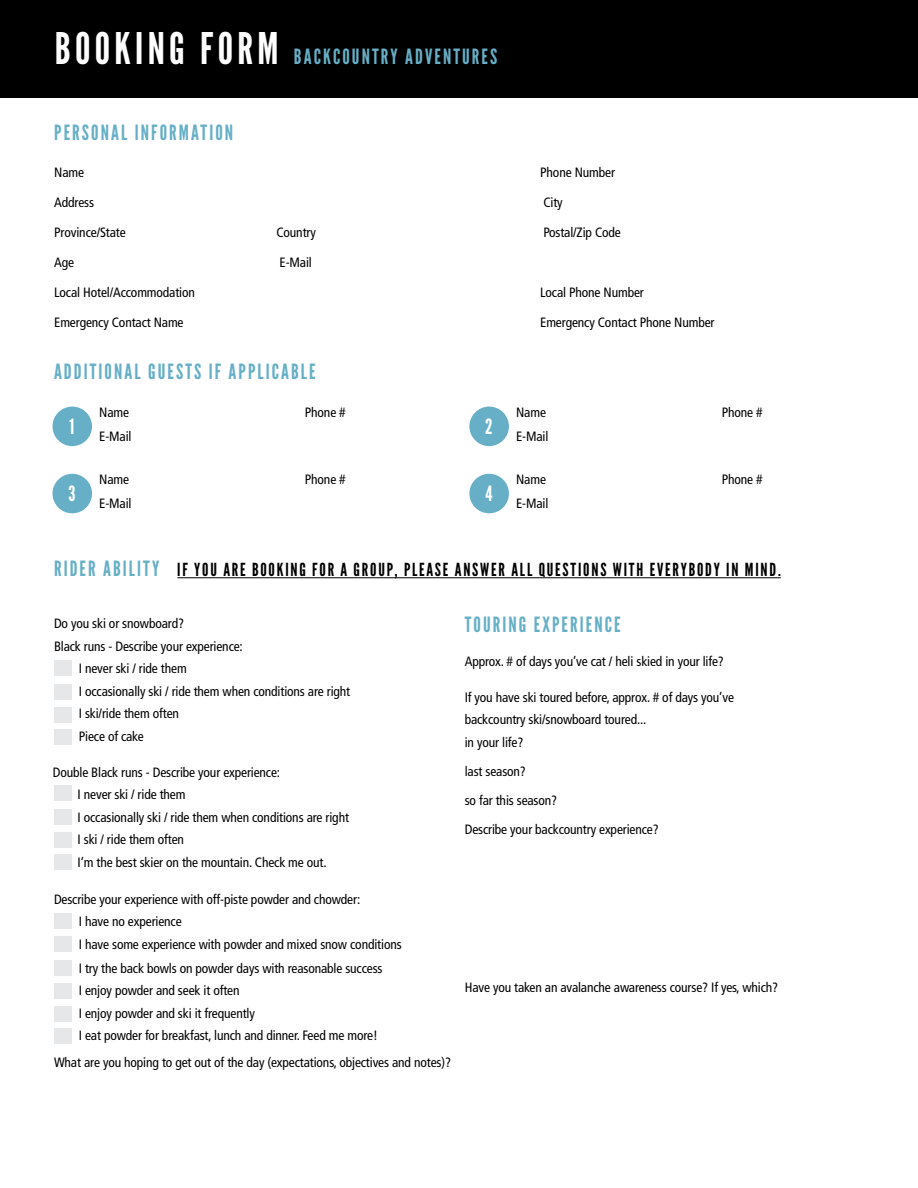
<style>
.page{position:relative;width:918px;height:1188px;background:#fff}
.page>*{position:absolute;margin:0;border:0;box-sizing:border-box;transform-origin:0 0}
.t1{font:21px "League Gothic";letter-spacing:.1em;color:#66afc6}
.t2{font:21px "League Gothic";color:#fff}
.t3{font:18px "League Gothic";letter-spacing:.1em;color:#000}
.t4{font:condensed 13.5px/22.5px "Frutiger LT Std";letter-spacing:-.01em;color:#000}
.s1{font-size:43.5px;color:#fff}
.s2{font-size:21px;color:#66afc6}
</style>
<div class="page">
<div style="left:0;top:0;width:918px;height:97px;background:#000"></div>
<div style="left:54px;top:660px;width:17px;height:16px;background:#e6e7e8"></div>
<div style="left:54px;top:684px;width:17px;height:15px;background:#e6e7e8"></div>
<div style="left:54px;top:707px;width:17px;height:16px;background:#e6e7e8"></div>
<div style="left:54px;top:729px;width:17px;height:16px;background:#e6e7e8"></div>
<div style="left:54px;top:786px;width:18px;height:15px;background:#e6e7e8"></div>
<div style="left:54px;top:809px;width:18px;height:15px;background:#e6e7e8"></div>
<div style="left:54px;top:832px;width:18px;height:16px;background:#e6e7e8"></div>
<div style="left:54px;top:854px;width:18px;height:16px;background:#e6e7e8"></div>
<div style="left:54px;top:913px;width:17px;height:16px;background:#e6e7e8"></div>
<div style="left:54px;top:960px;width:17px;height:16px;background:#e6e7e8"></div>
<div style="left:54px;top:1006px;width:17px;height:16px;background:#e6e7e8"></div>
<div style="left:54px;top:937px;width:17px;height:15px;background:#e6e7e8"></div>
<div style="left:54px;top:983px;width:17px;height:16px;background:#e6e7e8"></div>
<div style="left:54px;top:1028px;width:17px;height:16px;background:#e6e7e8"></div>
<div style="left:52px;top:407px;width:40px;height:39px;background:#66afc6;border-radius:50%"></div>
<hr style="left:177px;top:577px;width:604px;height:1px;background:#000">
<div style="left:469px;top:407px;width:40px;height:39px;background:#66afc6;border-radius:50%"></div>
<div style="left:52px;top:474px;width:40px;height:39px;background:#66afc6;border-radius:50%"></div>
<div style="left:469px;top:474px;width:40px;height:39px;background:#66afc6;border-radius:50%"></div>
<h1 class="t1" style="left:55px;top:44px;width:444px"><span class="s1">BOOKING FORM</span> BACKCOUNTRY ADVENTURES</h1>
<h1 class="t1" style="left:54px;top:120px;width:180px">PERSONAL INFORMATION</h1>
<p class="t4" style="left:54px;top:161px;width:31px">Name</p>
<p class="t4" style="left:540px;top:161px;width:76px">Phone Number</p>
<p class="t4" style="left:54px;top:191px;width:41px">Address</p>
<p class="t4" style="left:543px;top:191px;width:21px">City</p>
<p class="t4" style="left:54px;top:221px;width:73px">Province/State</p>
<p class="t4" style="left:276px;top:221px;width:41px">Country</p>
<p class="t4" style="left:543px;top:221px;width:79px">Postal/Zip Code</p>
<p class="t4" style="left:54px;top:251px;width:21px">Age</p>
<p class="t4" style="left:280px;top:251px;width:34px">E-Mail</p>
<p class="t4" style="left:54px;top:281px;width:142px">Local Hotel/Accommodation</p>
<p class="t4" style="left:540px;top:281px;width:105px">Local Phone Number</p>
<p class="t4" style="left:54px;top:311px;width:131px">Emergency Contact Name</p>
<p class="t4" style="left:540px;top:311px;width:176px">Emergency Contact Phone Number</p>
<h1 class="t1" style="left:54px;top:359px;width:263px">ADDITIONAL GUESTS IF APPLICABLE</h1>
<h1 class="t2" style="left:70px;top:414px;width:6px">1</h1>
<p class="t4" style="left:99px;top:401px;width:31px">Name</p>
<p class="t4" style="left:305px;top:401px;width:42px">Phone #</p>
<p class="t4" style="left:99px;top:425px;width:34px">E-Mail</p>
<h1 class="t2" style="left:485px;top:414px;width:9px">2</h1>
<p class="t4" style="left:99px;top:468px;width:31px">Name</p>
<p class="t4" style="left:305px;top:468px;width:42px">Phone #</p>
<p class="t4" style="left:99px;top:492px;width:34px">E-Mail</p>
<h1 class="t2" style="left:68px;top:481px;width:9px">3</h1>
<h1 class="t2" style="left:485px;top:481px;width:9px">4</h1>
<p class="t4" style="left:516px;top:401px;width:31px">Name</p>
<p class="t4" style="left:722px;top:401px;width:42px">Phone #</p>
<p class="t4" style="left:516px;top:425px;width:34px">E-Mail</p>
<p class="t4" style="left:516px;top:468px;width:31px">Name</p>
<p class="t4" style="left:722px;top:468px;width:42px">Phone #</p>
<p class="t4" style="left:516px;top:492px;width:34px">E-Mail</p>
<h2 class="t3" style="left:54px;top:559px;width:728px"><span class="s2">RIDER ABILITY</span> IF YOU ARE BOOKING FOR A GROUP, PLEASE ANSWER ALL QUESTIONS WITH EVERYBODY IN MIND.</h2>
<p class="t4" style="left:54px;top:613px;width:132px">Do you ski or snowboard?</p>
<p class="t4" style="left:54px;top:635px;width:190px">Black runs - Describe your experience:</p>
<p class="t4" style="left:79px;top:658px;width:109px">I never ski / ride them</p>
<p class="t4" style="left:79px;top:680px;width:273px">I occasionally ski / ride them when conditions are right</p>
<p class="t4" style="left:79px;top:703px;width:102px">I ski/ride them often</p>
<p class="t4" style="left:79px;top:725px;width:66px">Piece of cake</p>
<p class="t4" style="left:78px;top:761px;width:273px;text-indent:-25px">Double Black runs - Describe your experience:<br>I never ski / ride them<br>I occasionally ski / ride them when conditions are right I ski / ride them often<br>I’m the best skier on the mountain. Check me out.</p>
<p class="t4" style="left:79px;top:888px;width:324px;text-indent:-25px">Describe your experience with off-piste powder and chowder:<br>I have no experience<br>I have some experience with powder and mixed snow conditions</p>
<p class="t4" style="left:79px;top:957px;width:305px">I try the back bowls on powder days with reasonable success I enjoy powder and seek it often<br>I enjoy powder and ski it frequently<br>I eat powder for breakfast, lunch and dinner. Feed me more!</p>
<p class="t4" style="left:54px;top:1051px;width:399px">What are you hoping to get out of the day (expectations, objectives and notes)?</p>
<h1 class="t1" style="left:465px;top:612px;width:157px">TOURING EXPERIENCE</h1>
<p class="t4" style="left:465px;top:650px;width:261px">Approx. # of days you’ve cat / heli skied in your life?</p>
<p class="t4" style="left:465px;top:686px;width:271px">If you have ski toured before, approx. # of days you’ve backcountry ski/snowboard toured...<br>in your life?</p>
<p class="t4" style="left:465px;top:757px;width:196px;line-height:29.2px">last season?<br>so far this season?<br>Describe your backcountry experience?</p>
<p class="t4" style="left:465px;top:976px;width:315px">Have you taken an avalanche awareness course? If yes, which?</p>
</div>
